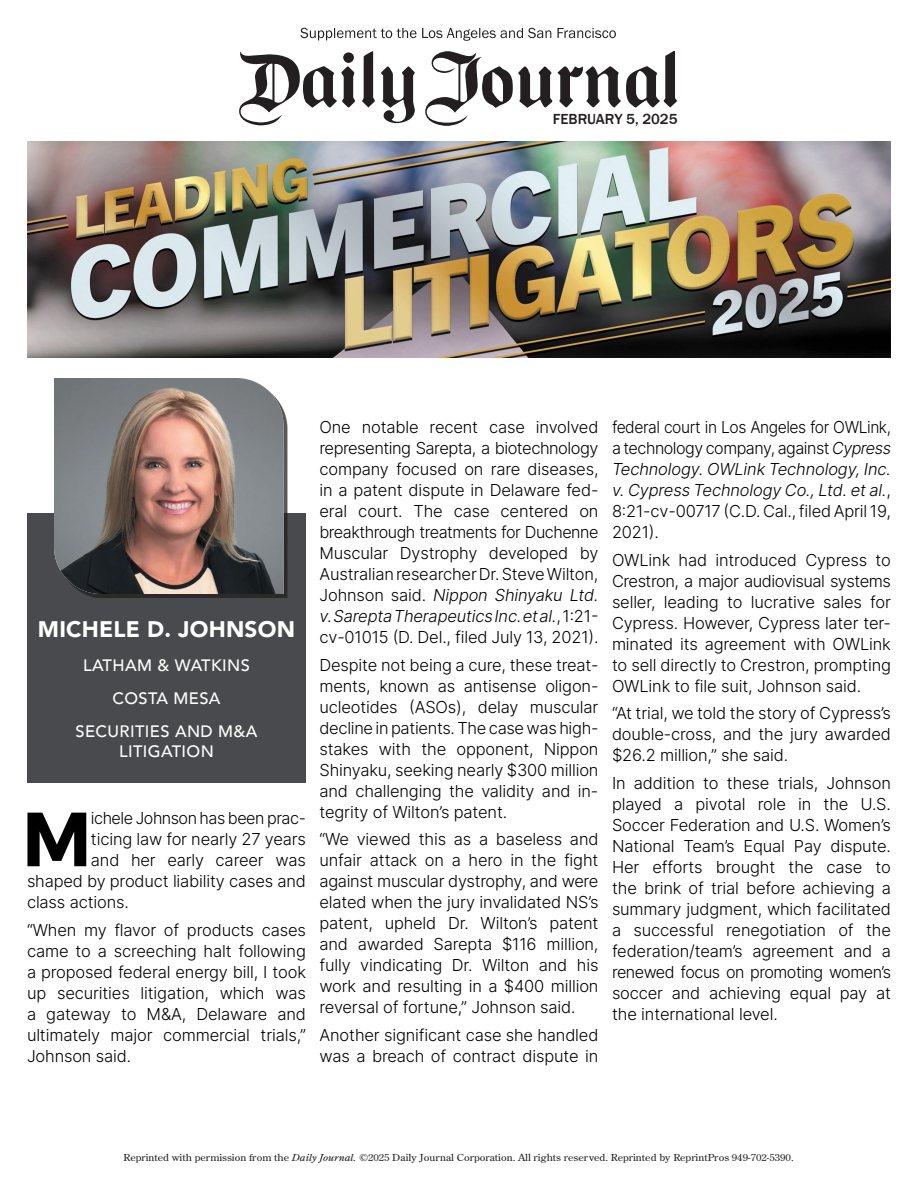
<style>
.page{position:relative;width:918px;height:1188px;background:#fff}
.page>*{position:absolute;margin:0;border:0;box-sizing:border-box;transform-origin:0 0}
.t1{font:700 76.5px "Montserrat";color:#000}
.t2{font:900 22.5px "Avenir";letter-spacing:.01em;color:#fff}
.t3{font:16.5px/21px "Inter";letter-spacing:-.01em;color:#000;text-align:justify}
.t4{font:16.5px/21px "Inter";letter-spacing:-.01em;color:#000;text-align:justify;scale:.95 1}
.t5{font:500 16.5px/33.3px "Avenir";letter-spacing:.025em;color:#fff;text-align:center}
.t6{font:16.5px "Inter";letter-spacing:-.03em;color:#000}
.t7{font:500 15px "Franklin Gothic";color:#231f20}
.t8{font:9.6px "Century Old Style Std";color:#231f20;scale:1.12 1}
.s1{font-style:italic}
</style>
<div class="page">
<img style="left:27px;top:142px;width:864px;height:216px">
<div style="left:27px;top:513px;width:279px;height:270px;background:#484a4d"></div>
<svg style="left:300px;top:28px;width:316px;height:13px"></svg>
<svg style="left:362px;top:51px;width:13px;height:57px"></svg>
<svg style="left:239px;top:51px;width:116px;height:74px"></svg>
<svg style="left:381px;top:66px;width:34px;height:57px"></svg>
<svg style="left:425px;top:51px;width:252px;height:75px"></svg>
<div style="left:58px;top:382px;width:229px;height:216px;background:#231f20;opacity:.75"></div>
<img style="left:54px;top:378px;width:230px;height:216px">
<p class="t7" style="left:553px;top:110px;width:126px">FEBRUARY 5, 2025</p>
<h2 class="t2" style="left:38px;top:610px;width:259px">MICHELE D. JOHNSON</h2>
<p class="t5" style="left:75px;top:647px;width:184px">LATHAM &amp; WATKINS<br>COSTA MESA<br>SECURITIES AND M&amp;A</p>
<p class="t5" style="left:119px;top:733px;width:96px">LITIGATION</p>
<h1 class="t1" style="left:22px;top:792px;width:71px">M</h1>
<p class="t6" style="left:91px;top:806px;width:217px">ichele Johnson has been prac-</p>
<p class="t3" style="left:91px;top:828px;width:217px">ticing law for nearly 27 years</p>
<p class="t3" style="left:91px;top:849px;width:217px">and her early career was</p>
<p class="t3" style="left:27px;top:870px;width:280px">shaped by product liability cases and</p>
<p class="t3" style="left:27px;top:891px;width:103px">class actions.</p>
<p class="t3" style="left:27px;top:919px;width:281px">“When my flavor of products cases came to a screeching halt following a proposed federal energy bill, I took up securities litigation, which was a gateway to M&amp;A, Delaware and ultimately major commercial trials,” Johnson said.</p>
<p class="t3" style="left:320px;top:416px;width:281px">One notable recent case involved representing Sarepta, a biotechnology company focused on rare diseases, in a patent dispute in Delaware fed&shy;eral court. The case centered on breakthrough treatments for Duchenne Muscular Dystrophy developed by Australian researcher Dr. Steve Wilton, Johnson said. Nippon Shinyaku Ltd. v. Sarepta Therapeutics Inc. et al., 1:21- cv-01015 (D. Del., filed July 13, 2021).</p>
<p class="t3" style="left:320px;top:654px;width:281px">Despite not being a cure, these treat&shy;ments, known as antisense oligon&shy;ucleotides (ASOs), delay muscular decline in patients. The case was high&shy;stakes with the opponent, Nippon Shinyaku, seeking nearly $300 million and challenging the validity and in&shy;tegrity of Wilton’s patent.</p>
<p class="t3" style="left:320px;top:829px;width:281px">“We viewed this as a baseless and unfair attack on a hero in the fight against muscular dystrophy, and were elated when the jury invalidated NS’s patent, upheld Dr. Wilton’s patent and awarded Sarepta $116 million, fully vindicating Dr. Wilton and his work and resulting in a $400 million reversal of fortune,” Johnson said.</p>
<p class="t3" style="left:320px;top:1024px;width:280px">Another significant case she handled was a breach of contract dispute in</p>
<p class="t4" style="left:612px;top:416px;width:295px">federal court in Los Angeles for OWLink, a technology company, against Cypress Technology. OWLink Technology, Inc. v. Cypress Technology Co., Ltd. et al., 8:21-cv-00717 (C.D. Cal., filed April 19, 2021).</p>
<p class="t3" style="left:612px;top:549px;width:281px">OWLink had introduced Cypress to Crestron, a major audiovisual systems seller, leading to lucrative sales for Cypress. However, Cypress later ter&shy;minated its agreement with OWLink to sell directly to Crestron, prompting OWLink to file suit, Johnson said.</p>
<p class="t3" style="left:612px;top:703px;width:280px">“At trial, we told the story of Cypress’s double-cross, and the jury awarded $26.2 million,” she said.</p>
<p class="t3" style="left:612px;top:772px;width:281px">In addition to these trials, Johnson played a pivotal role in the U.S.<br>Soccer Federation and U.S. Women’s National Team’s Equal Pay dispute.<br>Her efforts brought the case to the brink of trial before achieving a summary judgment, which facilitated a successful renegotiation of the federation/team’s agreement and a renewed focus on promoting women’s soccer and achieving equal pay at the international level.</p>
<p class="t8" style="left:124px;top:1151px;width:600px">Reprinted with permission from the <span class="s1">Daily Journal.</span> ©2025 Daily Journal Corporation. All rights reserved. Reprinted by ReprintPros 949-702-5390.</p>
</div>
